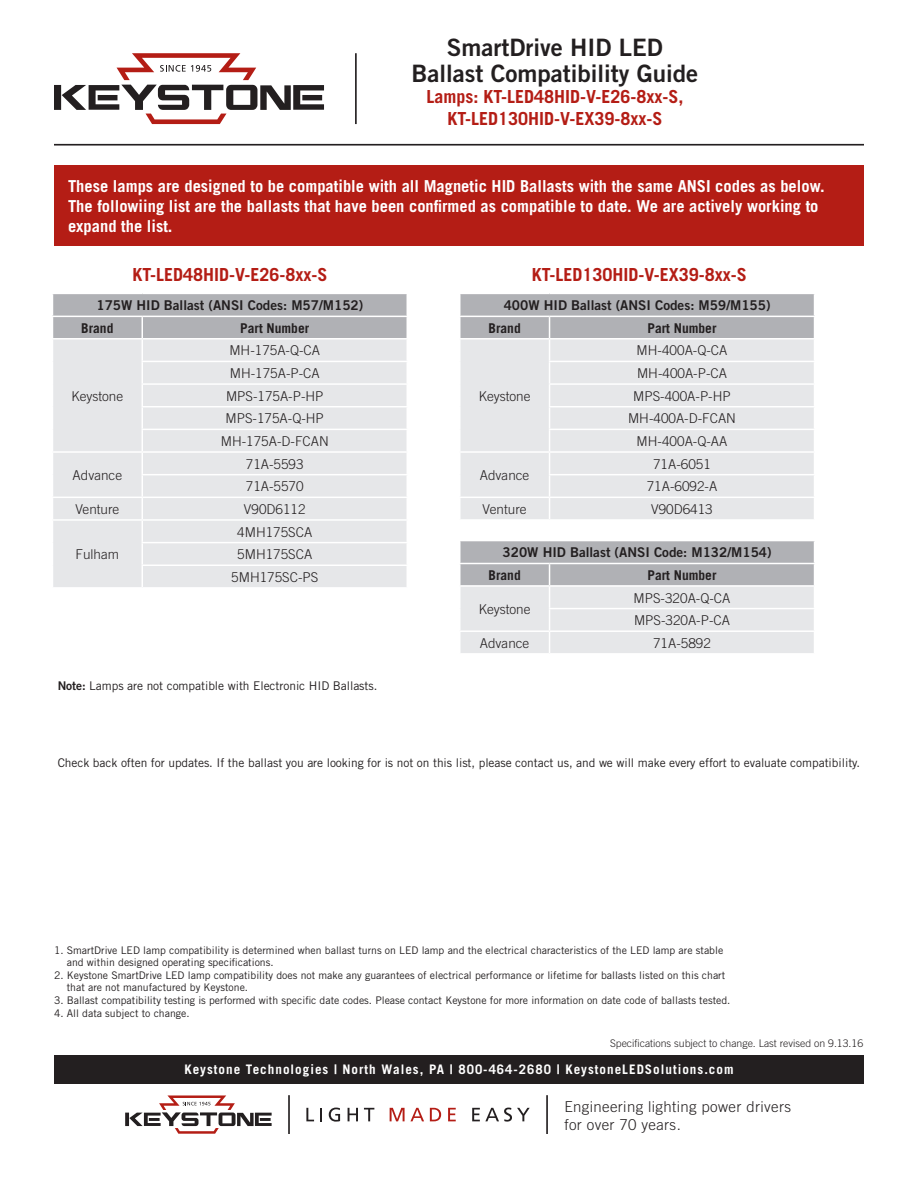
<style>
.page{position:relative;width:918px;height:1188px;background:#fff}
.page>*{position:absolute;margin:0;border:0;box-sizing:border-box;transform-origin:0 0}
.t1{font:24px "Trade Gothic Bold Two";color:#231f20}
.t2{font:700 18px "Trade Gothic";color:#b41d15}
.t3{font:700 16.5px/19.8px "Trade Gothic";color:#fff}
.t4{font:300 15px/18px "Trade Gothic";letter-spacing:.025em;color:#231f20}
.t5{font:300 13.5px "Trade Gothic";color:#231f20}
.t6{font:13.5px "Trade Gothic Bold Two";color:#231f20}
.t7{font:700 13.5px "Trade Gothic";color:#231f20}
.t8{font:700 13.2px "Trade Gothic";letter-spacing:.075em;color:#fff}
.t9{font:12px "Trade Gothic";letter-spacing:-.005em;color:#231f20}
.t10{font:10.5px/12.6px "Trade Gothic";color:#231f20}
.t11{font:300 10.5px "Trade Gothic";color:#231f20}
.s1{font-family:"Trade Gothic Bold Two"}
</style>
<div class="page">
<div style="left:54px;top:165px;width:810px;height:81px;background:#b41d15"></div>
<div style="left:54px;top:1055px;width:810px;height:29px;background:#231f20"></div>
<svg style="left:306px;top:1108px;width:8px;height:13px"></svg>
<svg style="left:320px;top:1108px;width:2px;height:13px"></svg>
<svg style="left:329px;top:1108px;width:11px;height:14px"></svg>
<svg style="left:348px;top:1108px;width:10px;height:13px"></svg>
<svg style="left:364px;top:1108px;width:10px;height:13px"></svg>
<svg style="left:390px;top:1108px;width:34px;height:13px"></svg>
<svg style="left:430px;top:1108px;width:11px;height:13px"></svg>
<svg style="left:448px;top:1108px;width:8px;height:13px"></svg>
<svg style="left:472px;top:1108px;width:58px;height:14px"></svg>
<svg style="left:125px;top:1095px;width:147px;height:39px"></svg>
<hr style="left:288px;top:1095px;width:2px;height:39px;background:#231f20">
<hr style="left:546px;top:1095px;width:2px;height:39px;background:#231f20">
<svg style="left:52px;top:294px;width:355px;height:293px;background:#dfe0e2"></svg>
<hr style="left:54px;top:144px;width:810px;height:2px;background:#231f20">
<svg style="left:54px;top:53px;width:270px;height:71px"></svg>
<hr style="left:355px;top:53px;width:2px;height:71px;background:#231f20">
<svg style="left:460px;top:294px;width:355px;height:225px;background:#dddee0"></svg>
<svg style="left:460px;top:541px;width:355px;height:112px;background:#d3d4d6"></svg>
<p class="t1" style="left:447px;top:33px;width:217px">SmartDrive HID LED</p>
<p class="t1" style="left:412px;top:58px;width:288px">Ballast Compatibility Guide</p>
<p class="t2" style="left:426px;top:86px;width:259px">Lamps: KT-LED48HID-V-E26-8xx-S,</p>
<p class="t2" style="left:447px;top:107px;width:217px">KT-LED130HID-V-EX39-8xx-S</p>
<p class="t3" style="left:68px;top:176px;width:758px">These lamps are designed to be compatible with all Magnetic HID Ballasts with the same ANSI codes as below.<br>The followiing list are the ballasts that have been confirmed as compatible to date. We are actively working to expand the list.</p>
<p class="t2" style="left:132px;top:263px;width:197px">KT-LED48HID-V-E26-8xx-S</p>
<p class="t2" style="left:532px;top:263px;width:217px">KT-LED130HID-V-EX39-8xx-S</p>
<p class="t6" style="left:96px;top:297px;width:268px">175W HID Ballast (ANSI Codes: M57/M152)</p>
<p class="t7" style="left:81px;top:320px;width:34px">Brand</p>
<p class="t7" style="left:240px;top:320px;width:70px">Part Number</p>
<p class="t6" style="left:504px;top:297px;width:268px">400W HID Ballast (ANSI Codes: M59/M155)</p>
<p class="t7" style="left:489px;top:320px;width:34px">Brand</p>
<p class="t7" style="left:648px;top:320px;width:70px">Part Number</p>
<p class="t5" style="left:71px;top:388px;width:53px">Keystone</p>
<p class="t5" style="left:229px;top:343px;width:92px">MH-175A-Q-CA</p>
<p class="t5" style="left:230px;top:365px;width:91px">MH-175A-P-CA</p>
<p class="t5" style="left:226px;top:388px;width:99px">MPS-175A-P-HP</p>
<p class="t5" style="left:226px;top:411px;width:100px">MPS-175A-Q-HP</p>
<p class="t5" style="left:221px;top:433px;width:109px">MH-175A-D-FCAN</p>
<p class="t5" style="left:479px;top:388px;width:53px">Keystone</p>
<p class="t5" style="left:637px;top:343px;width:92px">MH-400A-Q-CA</p>
<p class="t5" style="left:637px;top:365px;width:91px">MH-400A-P-CA</p>
<p class="t5" style="left:633px;top:388px;width:99px">MPS-400A-P-HP</p>
<p class="t5" style="left:628px;top:411px;width:110px">MH-400A-D-FCAN</p>
<p class="t5" style="left:637px;top:433px;width:92px">MH-400A-Q-AA</p>
<p class="t5" style="left:73px;top:467px;width:51px">Advance</p>
<p class="t5" style="left:246px;top:456px;width:59px">71A-5593</p>
<p class="t5" style="left:246px;top:478px;width:59px">71A-5570</p>
<p class="t5" style="left:480px;top:467px;width:51px">Advance</p>
<p class="t5" style="left:653px;top:456px;width:59px">71A-6051</p>
<p class="t5" style="left:647px;top:478px;width:72px">71A-6092-A</p>
<p class="t5" style="left:75px;top:501px;width:46px">Venture</p>
<p class="t5" style="left:244px;top:501px;width:63px">V90D6112</p>
<p class="t5" style="left:76px;top:546px;width:45px">Fulham</p>
<p class="t5" style="left:237px;top:524px;width:77px">4MH175SCA</p>
<p class="t5" style="left:237px;top:546px;width:77px">5MH175SCA</p>
<p class="t5" style="left:231px;top:569px;width:89px">5MH175SC-PS</p>
<p class="t5" style="left:483px;top:501px;width:46px">Venture</p>
<p class="t5" style="left:651px;top:501px;width:63px">V90D6413</p>
<p class="t6" style="left:503px;top:544px;width:271px">320W HID Ballast (ANSI Code: M132/M154)</p>
<p class="t7" style="left:489px;top:567px;width:34px">Brand</p>
<p class="t7" style="left:648px;top:567px;width:70px">Part Number</p>
<p class="t5" style="left:479px;top:601px;width:53px">Keystone</p>
<p class="t5" style="left:634px;top:590px;width:98px">MPS-320A-Q-CA</p>
<p class="t5" style="left:634px;top:612px;width:97px">MPS-320A-P-CA</p>
<p class="t5" style="left:480px;top:635px;width:51px">Advance</p>
<p class="t5" style="left:653px;top:635px;width:59px">71A-5892</p>
<p class="t9" style="left:58px;top:678px;width:321px"><span class="s1">Note:</span> Lamps are not compatible with Electronic HID Ballasts.</p>
<p class="t9" style="left:58px;top:756px;width:804px">Check back often for updates. If the ballast you are looking for is not on this list, please contact us, and we will make every effort to evaluate compatibility.</p>
<p class="t10" style="left:67px;top:943px;width:658px;text-indent:-13px">1. SmartDrive LED lamp compatibility is determined when ballast turns on LED lamp and the electrical characteristics of the LED lamp are stable and within designed operating specifications.</p>
<p class="t10" style="left:67px;top:969px;width:660px;text-indent:-13px">2. Keystone SmartDrive LED lamp compatibility does not make any guarantees of electrical performance or lifetime for ballasts listed on this chart that are not manufactured by Keystone.</p>
<p class="t10" style="left:54px;top:994px;width:678px">3. Ballast compatibility testing is performed with specific date codes. Please contact Keystone for more information on date code of ballasts tested.</p>
<p class="t10" style="left:54px;top:1006px;width:137px">4. All data subject to change.</p>
<p class="t11" style="left:610px;top:1037px;width:255px">Specifications subject to change. Last revised on 9.13.16</p>
<p class="t8" style="left:184px;top:1061px;width:551px">Keystone Technologies | North Wales, PA | 800-464-2680 | KeystoneLEDSolutions.com</p>
<p class="t4" style="left:564px;top:1097px;width:228px">Engineering lighting power drivers for over 70 years.</p>
</div>
